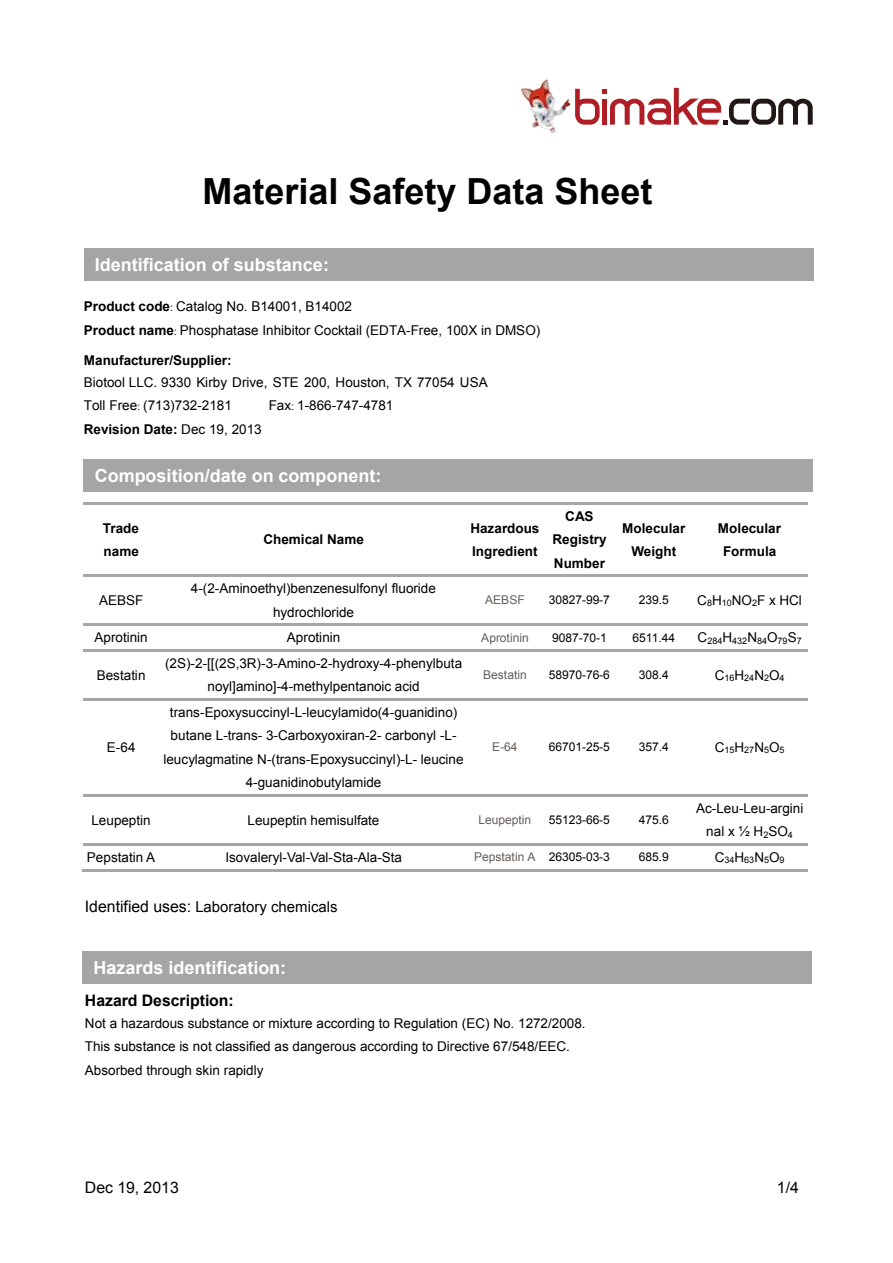
<style>
.page{position:relative;width:893px;height:1263px;background:#fff}
.page>*{position:absolute;margin:0;border:0;box-sizing:border-box;transform-origin:0 0}
.t1{font:700 36px "Arial";color:#000}
.t2{font:700 18px "Arial";color:#fff}
.t3{font:700 15.9px "Arial";color:#000}
.t4{font:15.9px "Arial";color:#000}
.t5{font:15px "Arial";color:#000}
.t6{font:13.5px/23.4px "Arial";color:#000;text-align:center}
.t7{font:700 13.5px/23.4px "Arial";color:#000;text-align:center}
.t8{font:12px "Arial";letter-spacing:-.005em;color:#000}
.t9{font:12px "Arial";letter-spacing:-.005em;color:#665e58}
.t10{font:9px "Arial";letter-spacing:.005em;color:#000}
.s1{font-weight:700}
.s2{font-family:"Adobe Song Std";font-weight:300}
.s3{font-weight:400}
.s4{color:#000}
.s5{font-size:15.9px}
</style>
<div class="page">
<hr style="left:83px;top:502px;width:77px;height:2px;background:#a6a6a6">
<hr style="left:162px;top:502px;width:306px;height:2px;background:#a6a6a6">
<hr style="left:470px;top:502px;width:72px;height:2px;background:#a6a6a6">
<hr style="left:544px;top:502px;width:73px;height:2px;background:#a6a6a6">
<hr style="left:619px;top:502px;width:72px;height:2px;background:#a6a6a6">
<hr style="left:693px;top:502px;width:115px;height:2px;background:#a6a6a6">
<hr style="left:83px;top:574px;width:77px;height:3px;background:#a6a6a6">
<hr style="left:162px;top:574px;width:306px;height:3px;background:#a6a6a6">
<hr style="left:470px;top:574px;width:72px;height:3px;background:#a6a6a6">
<hr style="left:544px;top:574px;width:73px;height:3px;background:#a6a6a6">
<hr style="left:619px;top:574px;width:72px;height:3px;background:#a6a6a6">
<hr style="left:693px;top:574px;width:115px;height:3px;background:#a6a6a6">
<hr style="left:83px;top:624px;width:77px;height:2px;background:#a6a6a6">
<hr style="left:162px;top:624px;width:306px;height:2px;background:#a6a6a6">
<hr style="left:470px;top:624px;width:72px;height:2px;background:#a6a6a6">
<hr style="left:544px;top:624px;width:73px;height:2px;background:#a6a6a6">
<hr style="left:619px;top:624px;width:72px;height:2px;background:#a6a6a6">
<hr style="left:693px;top:624px;width:115px;height:2px;background:#a6a6a6">
<hr style="left:83px;top:649px;width:77px;height:2px;background:#a6a6a6">
<hr style="left:162px;top:649px;width:306px;height:2px;background:#a6a6a6">
<hr style="left:470px;top:649px;width:72px;height:2px;background:#a6a6a6">
<hr style="left:544px;top:649px;width:73px;height:2px;background:#a6a6a6">
<hr style="left:619px;top:649px;width:72px;height:2px;background:#a6a6a6">
<hr style="left:693px;top:649px;width:115px;height:2px;background:#a6a6a6">
<hr style="left:83px;top:698px;width:77px;height:2px;background:#a6a6a6">
<hr style="left:162px;top:698px;width:306px;height:2px;background:#a6a6a6">
<hr style="left:470px;top:698px;width:72px;height:2px;background:#a6a6a6">
<hr style="left:544px;top:698px;width:73px;height:2px;background:#a6a6a6">
<hr style="left:619px;top:698px;width:72px;height:2px;background:#a6a6a6">
<hr style="left:693px;top:698px;width:115px;height:2px;background:#a6a6a6">
<hr style="left:83px;top:794px;width:77px;height:2px;background:#a6a6a6">
<hr style="left:162px;top:794px;width:306px;height:2px;background:#a6a6a6">
<hr style="left:470px;top:794px;width:72px;height:2px;background:#a6a6a6">
<hr style="left:544px;top:794px;width:73px;height:2px;background:#a6a6a6">
<hr style="left:619px;top:794px;width:72px;height:2px;background:#a6a6a6">
<hr style="left:693px;top:794px;width:115px;height:2px;background:#a6a6a6">
<hr style="left:83px;top:843px;width:77px;height:2px;background:#a6a6a6">
<hr style="left:162px;top:843px;width:306px;height:2px;background:#a6a6a6">
<hr style="left:470px;top:843px;width:72px;height:2px;background:#a6a6a6">
<hr style="left:544px;top:843px;width:73px;height:2px;background:#a6a6a6">
<hr style="left:619px;top:843px;width:72px;height:2px;background:#a6a6a6">
<hr style="left:693px;top:843px;width:115px;height:2px;background:#a6a6a6">
<hr style="left:82px;top:869px;width:78px;height:2px;background:#a6a6a6">
<hr style="left:161px;top:869px;width:307px;height:2px;background:#a6a6a6">
<hr style="left:469px;top:869px;width:73px;height:2px;background:#a6a6a6">
<hr style="left:543px;top:869px;width:74px;height:2px;background:#a6a6a6">
<hr style="left:618px;top:869px;width:73px;height:2px;background:#a6a6a6">
<hr style="left:692px;top:869px;width:116px;height:2px;background:#a6a6a6">
<div style="left:84px;top:460px;width:729px;height:32px;background:#a5a5a5"></div>
<div style="left:83px;top:952px;width:729px;height:32px;background:#a5a5a5"></div>
<img style="left:520px;top:79px;width:51px;height:55px">
<svg style="left:575px;top:88px;width:238px;height:37px"></svg>
<div style="left:84px;top:248px;width:729px;height:33px;background:#a5a5a5"></div>
<h1 class="t1" style="left:202px;top:167px;width:452px">Material Safety Data Sheet</h1>
<h2 class="t2" style="left:95px;top:253px;width:236px">Identification of substance:</h2>
<p class="t6" style="left:84px;top:295px;width:270px"><span class="s1">Product code</span><span class="s2">:</span> Catalog No. B14001, B14002</p>
<p class="t6" style="left:84px;top:319px;width:458px"><span class="s1">Product name</span><span class="s2">:</span> Phosphatase Inhibitor Cocktail (EDTA-Free, 100X in DMSO)</p>
<p class="t7" style="left:84px;top:348px;width:149px">Manufacturer/Supplier:</p>
<p class="t6" style="left:269px;top:371px;width:221px;text-align:left;text-indent:-185px">Biotool LLC. 9330 Kirby Drive, STE 200, Houston, TX 77054 USA<br>Fax<span class="s2">:</span> 1-866-747-4781</p>
<p class="t6" style="left:84px;top:394px;width:150px">Toll Free<span class="s2">:</span> (713)732-2181</p>
<p class="t7" style="left:84px;top:418px;width:179px">Revision Date: <span class="s3">Dec 19, 2013</span></p>
<h2 class="t2" style="left:95px;top:464px;width:288px">Composition/date on component:</h2>
<p class="t7" style="left:103px;top:516px;width:38px;text-align:left">Trade name</p>
<p class="t7" style="left:263px;top:528px;width:102px">Chemical Name</p>
<p class="t7" style="left:470px;top:516px;width:71px;text-align:left">Hazardous<br>Ingredient</p>
<p class="t7" style="left:553px;top:505px;width:56px">CAS<br>Registry<br>Number</p>
<p class="t7" style="left:622px;top:516px;width:65px">Molecular<br>Weight</p>
<p class="t7" style="left:718px;top:516px;width:65px">Molecular<br>Formula</p>
<p class="t6" style="left:99px;top:589px;width:46px">AEBSF</p>
<p class="t6" style="left:191px;top:577px;width:247px">4-(2-Aminoethyl)benzenesulfonyl fluoride hydrochloride</p>
<p class="t9" style="left:485px;top:592px;width:41px">AEBSF</p>
<p class="t8" style="left:549px;top:592px;width:63px">30827-99-7</p>
<p class="t8" style="left:639px;top:592px;width:32px">239.5</p>
<p class="t6" style="left:697px;top:589px;width:106px">C<sub>8</sub>H<sub>10</sub>NO<sub>2</sub>F x HCl</p>
<p class="t6" style="left:94px;top:626px;width:55px">Aprotinin</p>
<p class="t6" style="left:287px;top:626px;width:55px">Aprotinin</p>
<p class="t9" style="left:481px;top:630px;width:49px">Aprotinin</p>
<p class="t8" style="left:552px;top:630px;width:56px">9087-70-1</p>
<p class="t8" style="left:633px;top:630px;width:44px">6511.44</p>
<p class="t10" style="left:698px;top:635px;width:106px"><sup>C</sup>284<sup>H</sup>432<sup>N</sup>84<sup>O</sup>79<sup>S</sup>7</p>
<p class="t6" style="left:97px;top:663px;width:50px">Bestatin</p>
<p class="t6" style="left:165px;top:652px;width:299px">(2S)-2-[[(2S,3R)-3-Amino-2-hydroxy-4-phenylbuta noyl]amino]-4-methylpentanoic acid</p>
<p class="t9" style="left:483px;top:667px;width:45px">Bestatin</p>
<p class="t8" style="left:549px;top:667px;width:63px">58970-76-6</p>
<p class="t8" style="left:639px;top:667px;width:32px">308.4</p>
<p class="t10" style="left:715px;top:672px;width:71px"><sup>C</sup>16<sup>H</sup>24<sup>N</sup>2<sup>O</sup>4</p>
<p class="t6" style="left:107px;top:736px;width:30px">E-64</p>
<p class="t6" style="left:163px;top:701px;width:302px">trans-Epoxysuccinyl-L-leucylamido(4-guanidino) butane L-trans- 3-Carboxyoxiran-2- carbonyl -L&shy;leucylagmatine N-(trans-Epoxysuccinyl)-L- leucine 4-guanidinobutylamide</p>
<p class="t9" style="left:492px;top:739px;width:27px">E-64</p>
<p class="t8" style="left:549px;top:739px;width:63px">66701-25-5</p>
<p class="t8" style="left:639px;top:739px;width:32px">357.4</p>
<p class="t10" style="left:715px;top:744px;width:71px"><sup>C</sup>15<sup>H</sup>27<sup>N</sup>5<sup>O</sup>5</p>
<p class="t6" style="left:91px;top:808px;width:61px">Leupeptin</p>
<p class="t6" style="left:248px;top:808px;width:133px">Leupeptin hemisulfate</p>
<p class="t9" style="left:479px;top:812px;width:54px">Leupeptin</p>
<p class="t8" style="left:549px;top:812px;width:63px">55123-66-5</p>
<p class="t8" style="left:639px;top:812px;width:32px">475.6</p>
<p class="t6" style="left:696px;top:797px;width:109px">Ac-Leu-Leu-argini nal x ½ H<sub>2</sub>SO<sub>4</sub></p>
<p class="t6" style="left:87px;top:846px;width:70px">Pepstatin A</p>
<p class="t6" style="left:225px;top:846px;width:178px">Isovaleryl-Val-Val-Sta-Ala-Sta</p>
<p class="t9" style="left:474px;top:849px;width:137px">Pepstatin A <span class="s4">26305-03-3</span></p>
<p class="t8" style="left:639px;top:849px;width:32px">685.9</p>
<p class="t10" style="left:715px;top:854px;width:71px"><sup>C</sup>34<sup>H</sup>63<sup>N</sup>5<sup>O</sup>9</p>
<p class="t5" style="left:85px;top:897px;width:254px"><span class="s5">Identified uses:</span> Laboratory chemicals</p>
<h2 class="t2" style="left:93px;top:956px;width:194px">Hazards identification:</h2>
<p class="t3" style="left:85px;top:989px;width:150px">Hazard Description:</p>
<p class="t6" style="left:85px;top:1012px;width:502px;text-align:left">Not a hazardous substance or mixture according to Regulation (EC) No. 1272/2008.<br>This substance is not classified as dangerous according to Directive 67/548/EEC.<br>Absorbed through skin rapidly</p>
<p class="t4" style="left:85px;top:1177px;width:95px">Dec 19, 2013</p>
<p class="t4" style="left:777px;top:1177px;width:23px">1/4</p>
</div>
